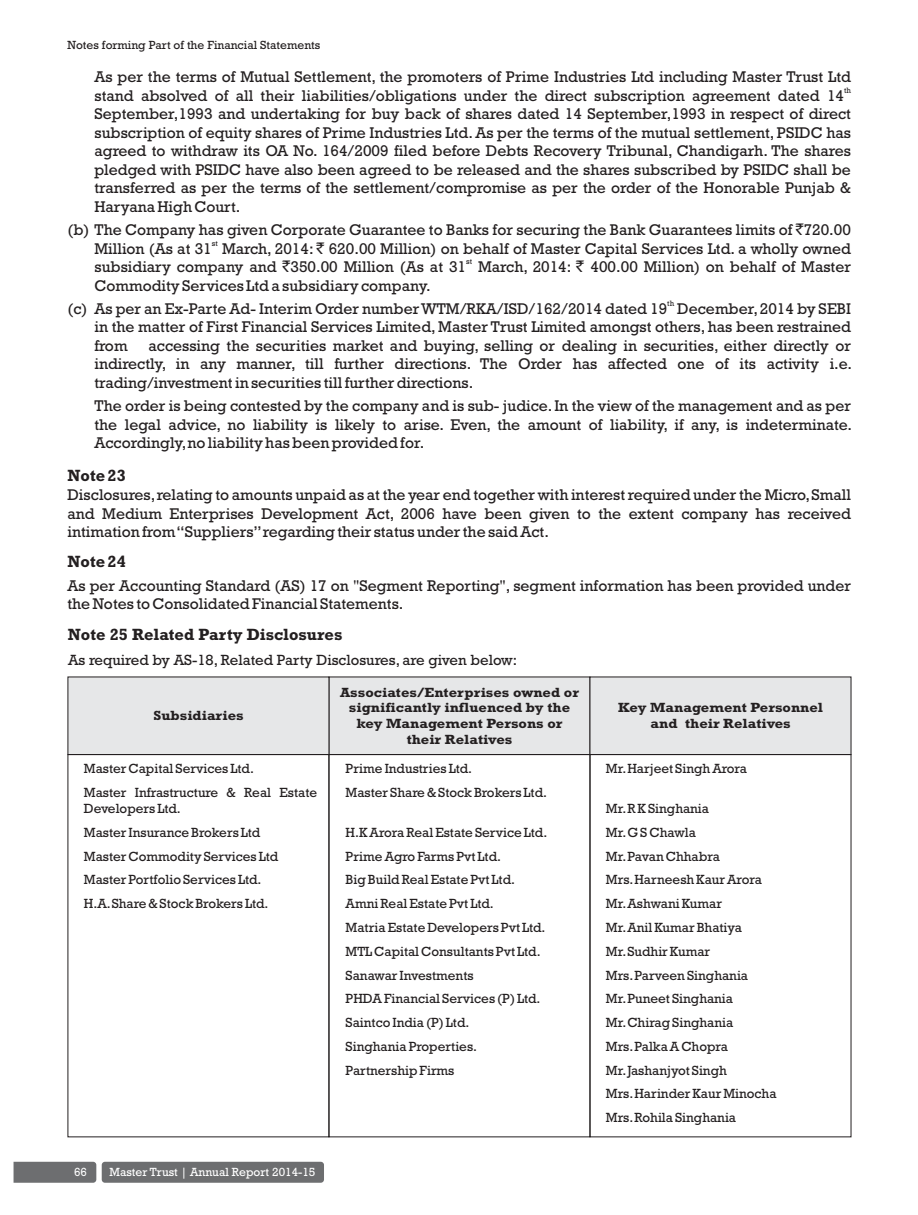
<style>
.page{position:relative;width:918px;height:1215px;background:#fff}
.page>*{position:absolute;margin:0;border:0;box-sizing:border-box;transform-origin:0 0}
.t1{font:700 16.5px "Rockwell";color:#231f20}
.t2{font:15.75px/18.5px "Rockwell";color:#231f20;text-align:justify}
.t3{font:15px "Rockwell";color:#231f20}
.t4{font:13.5px/23.9px "Rockwell";color:#231f20}
.t5{font:700 13.5px/15.9px "Rockwell";color:#231f20;text-align:center;scale:1.09 1}
.t6{font:12px "Rockwell";color:#231f20}
.t7{font:12px "Rockwell";color:#fff}
.t8{font:7.8px "Rockwell";color:#231f20}
.s1{font-family:"Rupee Foradian"}
</style>
<div class="page">
<div style="left:67px;top:676px;width:785px;height:79px;background:#e6e7e8"></div>
<div style="left:329px;top:754px;width:261px;height:383px;border:1px solid #231f20"></div>
<div style="left:590px;top:754px;width:261px;height:383px;border:1px solid #231f20"></div>
<div style="left:68px;top:754px;width:261px;height:383px;border:1px solid #231f20"></div>
<div style="left:14px;top:1162px;width:82px;height:21px;background:#6d6e70"></div>
<div style="left:102px;top:1162px;width:222px;height:21px;background:#6d6e70;border-radius:3px"></div>
<p class="t6" style="left:67px;top:40px;width:254px">Notes forming Part of the Financial Statements</p>
<p class="t2" style="left:94px;top:69px;width:758px">As per the terms of Mutual Settlement, the promoters of Prime Industries Ltd including Master Trust Ltd</p>
<p class="t8" style="left:844px;top:88px;width:8px">th</p>
<p class="t2" style="left:94px;top:88px;width:758px;text-align:left">stand absolved of all their liabilities/obligations under the direct subscription agreement dated 14<br>September,1993 and undertaking for buy back of shares dated 14 September,1993 in respect of direct subscription of equity shares of Prime Industries Ltd.As per the terms of the mutual settlement, PSIDC has agreed to withdraw its OA No. 164/2009 filed before Debts Recovery Tribunal, Chandigarh. The shares pledged with PSIDC have also been agreed to be released and the shares subscribed by PSIDC shall be transferred as per the terms of the settlement/compromise as per the order of the Honorable Punjab &amp; Haryana High Court.</p>
<p class="t2" style="left:67px;top:222px;width:785px">(b) The Company has given Corporate Guarantee to Banks for securing the Bank Guarantees limits of <span class="s1">`</span>720.00</p>
<p class="t8" style="left:212px;top:240px;width:7px">st</p>
<p class="t2" style="left:94px;top:241px;width:758px">Million (As at 31 March, 2014: <span class="s1">`</span> 620.00 Million) on behalf of Master Capital Services Ltd. a wholly owned</p>
<p class="t8" style="left:466px;top:259px;width:7px">st</p>
<p class="t2" style="left:94px;top:259px;width:758px">subsidiary company and <span class="s1">`</span>350.00 Million (As at 31 March, 2014: <span class="s1">`</span> 400.00 Million) on behalf of Master<br>Commodity Services Ltd a subsidiary company.</p>
<p class="t8" style="left:667px;top:301px;width:8px">th</p>
<p class="t2" style="left:94px;top:301px;width:758px;text-indent:-27px">(c) As per an Ex-Parte Ad- Interim Order number WTM/RKA/ISD/162/2014 dated 19 December,2014 by SEBI in the matter of First Financial Services Limited, Master Trust Limited amongst others, has been restrained from</p>
<p class="t2" style="left:94px;top:338px;width:759px;text-indent:54px">accessing the securities market and buying, selling or dealing in securities, either directly or indirectly, in any manner, till further directions. The Order has affected one of its activity i.e. trading/investment in securities till further directions.</p>
<p class="t2" style="left:94px;top:398px;width:759px">The order is being contested by the company and is sub- judice.In the view of the management and as per the legal advice, no liability is likely to arise. Even, the amount of liability, if any, is indeterminate.<br>Accordingly,no liability has been provided for.</p>
<p class="t1" style="left:68px;top:470px;width:60px">Note 23</p>
<p class="t2" style="left:67px;top:487px;width:785px">Disclosures,relating to amounts unpaid as at the year end together with interest required under the Micro,Small and Medium Enterprises Development Act, 2006 have been given to the extent company has received intimation from “Suppliers”regarding their status under the said Act.</p>
<p class="t1" style="left:68px;top:556px;width:60px">Note 24</p>
<p class="t2" style="left:67px;top:578px;width:785px">As per Accounting Standard (AS) 17 on "Segment Reporting", segment information has been provided under the Notes to Consolidated Financial Statements.</p>
<p class="t1" style="left:68px;top:628px;width:276px">Note 25 Related Party Disclosures</p>
<p class="t3" style="left:68px;top:655px;width:451px">As required by AS-18, Related Party Disclosures, are given below:</p>
<p class="t5" style="left:154px;top:709px;width:84px">Subsidiaries</p>
<p class="t4" style="left:84px;top:758px;width:235px">Master Capital Services Ltd.<br>Master Infrastructure &amp; Real Estate</p>
<p class="t4" style="left:84px;top:798px;width:196px">Developers Ltd.<br>Master Insurance Brokers Ltd<br>Master Commodity Services Ltd<br>Master Portfolio Services Ltd.<br>H.A.Share &amp; Stock Brokers Ltd.</p>
<p class="t5" style="left:340px;top:685px;width:221px">Associates/Enterprises owned or significantly influenced by the key Management Persons or their Relatives</p>
<p class="t4" style="left:346px;top:758px;width:203px">Prime Industries Ltd.<br>Master Share &amp; Stock Brokers Ltd.</p>
<p class="t4" style="left:346px;top:822px;width:203px">H.K Arora Real Estate Service Ltd.<br>Prime Agro Farms Pvt Ltd.<br>Big Build Real Estate Pvt Ltd.<br>Amni Real Estate Pvt Ltd.<br>Matria Estate Developers Pvt Ltd.<br>MTL Capital Consultants Pvt Ltd.<br>Sanawar Investments<br>PHDA Financial Services (P) Ltd.<br>Saintco India (P) Ltd.<br>Singhania Properties.<br>Partnership Firms</p>
<p class="t7" style="left:74px;top:1167px;width:15px">66</p>
<p class="t7" style="left:110px;top:1167px;width:207px">Master Trust | Annual Report 2014-15</p>
<p class="t5" style="left:618px;top:701px;width:190px">Key Management Personnel and their Relatives</p>
<p class="t4" style="left:606px;top:758px;width:143px">Mr.Harjeet Singh Arora</p>
<p class="t4" style="left:606px;top:798px;width:172px">Mr.R K Singhania<br>Mr.G S Chawla<br>Mr.Pavan Chhabra<br>Mrs.Harneesh Kaur Arora<br>Mr.Ashwani Kumar<br>Mr.Anil Kumar Bhatiya<br>Mr.Sudhir Kumar<br>Mrs.Parveen Singhania<br>Mr.Puneet Singhania<br>Mr.Chirag Singhania<br>Mrs.Palka A Chopra<br>Mr.Jashanjyot Singh<br>Mrs.Harinder Kaur Minocha<br>Mrs.Rohila Singhania</p>
</div>
